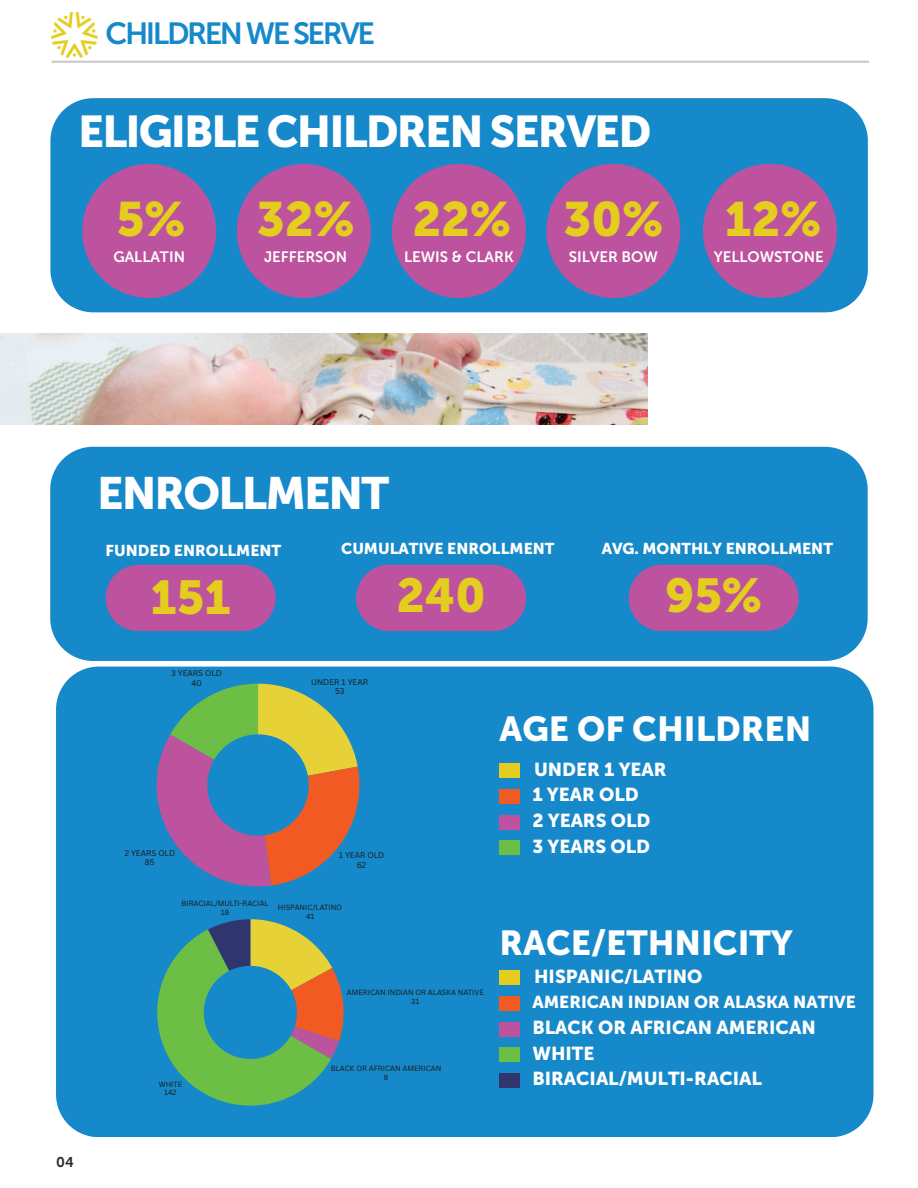
<style>
.page{position:relative;width:918px;height:1188px;background:#fff}
.page>*{position:absolute;margin:0;border:0;box-sizing:border-box;transform-origin:0 0}
.t1{font:48px "Museo Sans 900";color:#e4cd1f}
.t2{font:47.25px "Museo Sans 900";color:#e4cd1e}
.t3{font:45px "Museo Sans 900";letter-spacing:-.04em;color:#fff}
.t4{font:44.25px "Museo Sans 900";letter-spacing:-.04em;color:#fff}
.t5{font:34.5px "Museo Sans 900";color:#fff}
.t6{font:30.45px "Museo Sans 700";letter-spacing:-.08em;color:#1689ca}
.t7{font:18.6px/25.5px "Museo Sans 900";color:#fff}
.t8{font:17.1px "Museo Sans 900";color:#fff}
.t9{font:15.6px "Museo Sans 900";color:#fff}
.t10{font:15px "Museo Sans 700";color:#fff}
.t11{font:14.1px "Museo Sans 700";color:#2b2b2b}
.t12{font:7.95px/9.4px "Canva Sans";color:#191717;text-align:center}
.t13{font:7.35px/8.7px "Canva Sans";color:#191717;text-align:center}
</style>
<div class="page">
<img style="left:52px;top:13px;width:46px;height:45px">
<div style="left:50px;top:98px;width:818px;height:214px;background:#1689ca"></div>
<div style="left:50px;top:447px;width:818px;height:214px;background:#1689ca"></div>
<div style="left:56px;top:667px;width:818px;height:470px;background:#1689ca"></div>
<img style="left:0;top:334px;width:648px;height:91px">
<hr style="left:52px;top:61px;width:817px;height:2px;background:#555">
<div style="left:500px;top:763px;width:20px;height:15px;background:#e4cd1e"></div>
<div style="left:500px;top:789px;width:20px;height:15px;background:#f15a22"></div>
<div style="left:82px;top:164px;width:134px;height:134px;background:#bd529e;border-radius:50%"></div>
<div style="left:237px;top:164px;width:134px;height:134px;background:#bd529e;border-radius:50%"></div>
<div style="left:392px;top:164px;width:134px;height:134px;background:#bd529e;border-radius:50%"></div>
<div style="left:546px;top:164px;width:134px;height:134px;background:#bd529e;border-radius:50%"></div>
<div style="left:703px;top:164px;width:134px;height:134px;background:#bd529e;border-radius:50%"></div>
<svg style="left:157px;top:684px;width:202px;height:202px;background:#7d8486"></svg>
<div style="left:500px;top:815px;width:20px;height:15px;background:#bd529e"></div>
<div style="left:500px;top:840px;width:20px;height:15px;background:#6cbe45"></div>
<svg style="left:106px;top:565px;width:170px;height:66px;background:#af56a1"></svg>
<svg style="left:356px;top:565px;width:170px;height:66px;background:#af56a1"></svg>
<svg style="left:629px;top:565px;width:170px;height:66px;background:#af56a1"></svg>
<div style="left:500px;top:971px;width:20px;height:14px;background:#e4cd1e"></div>
<div style="left:500px;top:996px;width:20px;height:15px;background:#f15a22"></div>
<div style="left:500px;top:1022px;width:20px;height:15px;background:#bd529e"></div>
<div style="left:500px;top:1047px;width:20px;height:15px;background:#6cbe45"></div>
<svg style="left:157px;top:919px;width:187px;height:187px;background:#5d9a7b"></svg>
<div style="left:500px;top:1073px;width:20px;height:15px;background:#31356e"></div>
<p class="t6" style="left:106px;top:15px;width:271px">CHILDREN WE SERVE</p>
<h1 class="t4" style="left:78px;top:106px;width:575px">ELIGIBLE CHILDREN SERVED</h1>
<p class="t1" style="left:116px;top:191px;width:70px">5%</p>
<h4 class="t10" style="left:113px;top:248px;width:73px">GALLATIN</h4>
<p class="t10" style="left:264px;top:248px;width:85px">JEFFERSON</p>
<h1 class="t1" style="left:257px;top:191px;width:99px">32%</h1>
<p class="t1" style="left:412px;top:191px;width:100px">22%</p>
<h2 class="t10" style="left:404px;top:248px;width:111px">LEWIS &amp; CLARK</h2>
<p class="t1" style="left:563px;top:191px;width:101px">30%</p>
<h2 class="t10" style="left:569px;top:248px;width:91px">SILVER BOW</h2>
<p class="t1" style="left:725px;top:191px;width:98px">12%</p>
<h2 class="t10" style="left:714px;top:248px;width:112px">YELLOWSTONE</h2>
<p class="t11" style="left:56px;top:1154px;width:19px">04</p>
<p class="t3" style="left:97px;top:467px;width:294px">ENROLLMENT</p>
<h2 class="t9" style="left:106px;top:542px;width:177px">FUNDED ENROLLMENT</h2>
<p class="t9" style="left:341px;top:540px;width:215px">CUMULATIVE ENROLLMENT</p>
<p class="t2" style="left:151px;top:570px;width:82px">151</p>
<h2 class="t2" style="left:397px;top:568px;width:91px">240</h2>
<p class="t12" style="left:171px;top:669px;width:52px">3 YEARS OLD<br>40</p>
<p class="t12" style="left:311px;top:677px;width:58px">UNDER 1 YEAR<br>53</p>
<h2 class="t9" style="left:602px;top:540px;width:233px">AVG. MONTHLY ENROLLMENT</h2>
<p class="t2" style="left:665px;top:568px;width:99px">95%</p>
<h2 class="t5" style="left:500px;top:709px;width:313px">AGE OF CHILDREN</h2>
<p class="t12" style="left:125px;top:848px;width:52px">2 YEARS OLD<br>85</p>
<p class="t12" style="left:339px;top:850px;width:47px">1 YEAR OLD<br>62</p>
<p class="t13" style="left:181px;top:898px;width:89px;line-height:9.6px">BIRACIAL/MULTI-RACIAL<br>18</p>
<p class="t13" style="left:278px;top:902px;width:66px;line-height:9.6px">HISPANIC/LATINO<br>41</p>
<p class="t13" style="left:347px;top:988px;width:138px">AMERICAN INDIAN OR ALASKA NATIVE<br>31</p>
<p class="t7" style="left:534px;top:757px;width:134px">UNDER 1 YEAR</p>
<h2 class="t7" style="left:532px;top:782px;width:108px">1 YEAR OLD</h2>
<h5 class="t7" style="left:532px;top:808px;width:120px">2 YEARS OLD</h5>
<h5 class="t7" style="left:532px;top:834px;width:119px">3 YEARS OLD</h5>
<h5 class="t5" style="left:500px;top:922px;width:295px">RACE/ETHNICITY</h5>
<h5 class="t7" style="left:534px;top:964px;width:170px">HISPANIC/LATINO</h5>
<p class="t8" style="left:532px;top:992px;width:325px">AMERICAN INDIAN OR ALASKA NATIVE</p>
<h5 class="t7" style="left:532px;top:1015px;width:285px">BLACK OR AFRICAN AMERICAN<br>WHITE</h5>
<h5 class="t13" style="left:159px;top:1079px;width:25px">WHITE<br>142</h5>
<p class="t13" style="left:331px;top:1064px;width:112px">BLACK OR AFRICAN AMERICAN<br>8</p>
<h5 class="t7" style="left:532px;top:1066px;width:231px">BIRACIAL/MULTI-RACIAL</h5>
</div>
